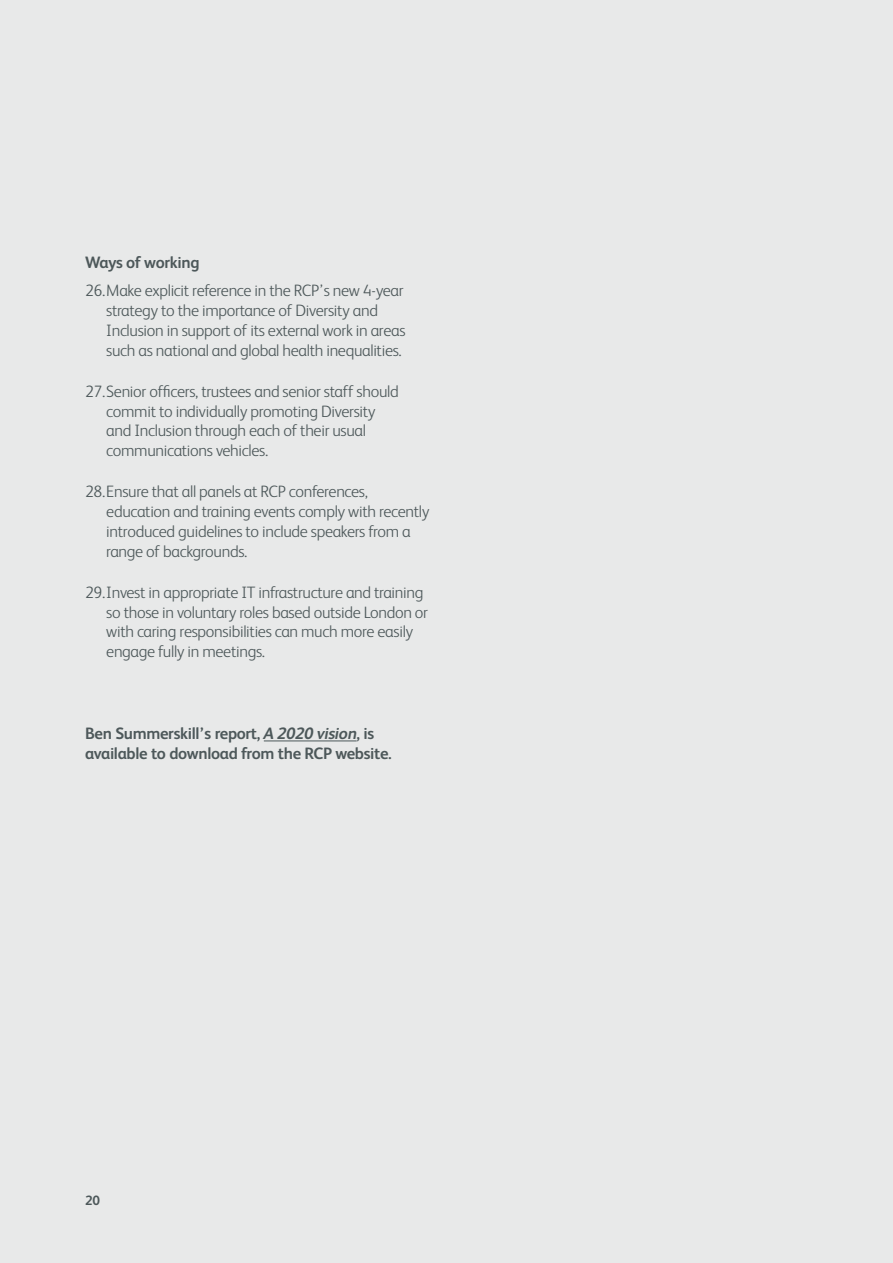
<style>
.page{position:relative;width:893px;height:1263px;background:#e8e9e9}
.page>*{position:absolute;margin:0;border:0;box-sizing:border-box;transform-origin:0 0}
.t1{font:300 16.5px/19.8px "FS Albert";letter-spacing:-.02em;color:#4d585a}
.t2{font:700 16.5px/19.8px "FS Albert";letter-spacing:-.02em;color:#4d585a}
.t3{font:700 13.5px "FS Albert";color:#4d585a}
.s1{font-style:italic}
</style>
<div class="page">
<hr style="left:264px;top:740px;width:93px;height:1px;background:#4d585a">
<p class="t2" style="left:85px;top:252px;width:116px">Ways of working</p>
<p class="t1" style="left:106px;top:281px;width:301px;text-indent:-21px">26.Make explicit reference in the RCP’s new 4-year strategy to the importance of Diversity and Inclusion in support of its external work in areas such as national and global health inequalities.</p>
<p class="t1" style="left:106px;top:381px;width:294px;text-indent:-21px">27.Senior officers, trustees and senior staff should commit to individually promoting Diversity and Inclusion through each of their usual communications vehicles.</p>
<p class="t1" style="left:106px;top:482px;width:325px;text-indent:-21px">28.Ensure that all panels at RCP conferences, education and training events comply with recently introduced guidelines to include speakers from a range of backgrounds.</p>
<p class="t1" style="left:106px;top:582px;width:323px;text-indent:-21px">29.Invest in appropriate IT infrastructure and training so those in voluntary roles based outside London or with caring responsibilities can much more easily engage fully in meetings.</p>
<p class="t2" style="left:85px;top:723px;width:308px">Ben Summerskill’s report, <span class="s1">A 2020 vision</span>, is available to download from the RCP website.</p>
<p class="t3" style="left:85px;top:1193px;width:17px">20</p>
</div>
